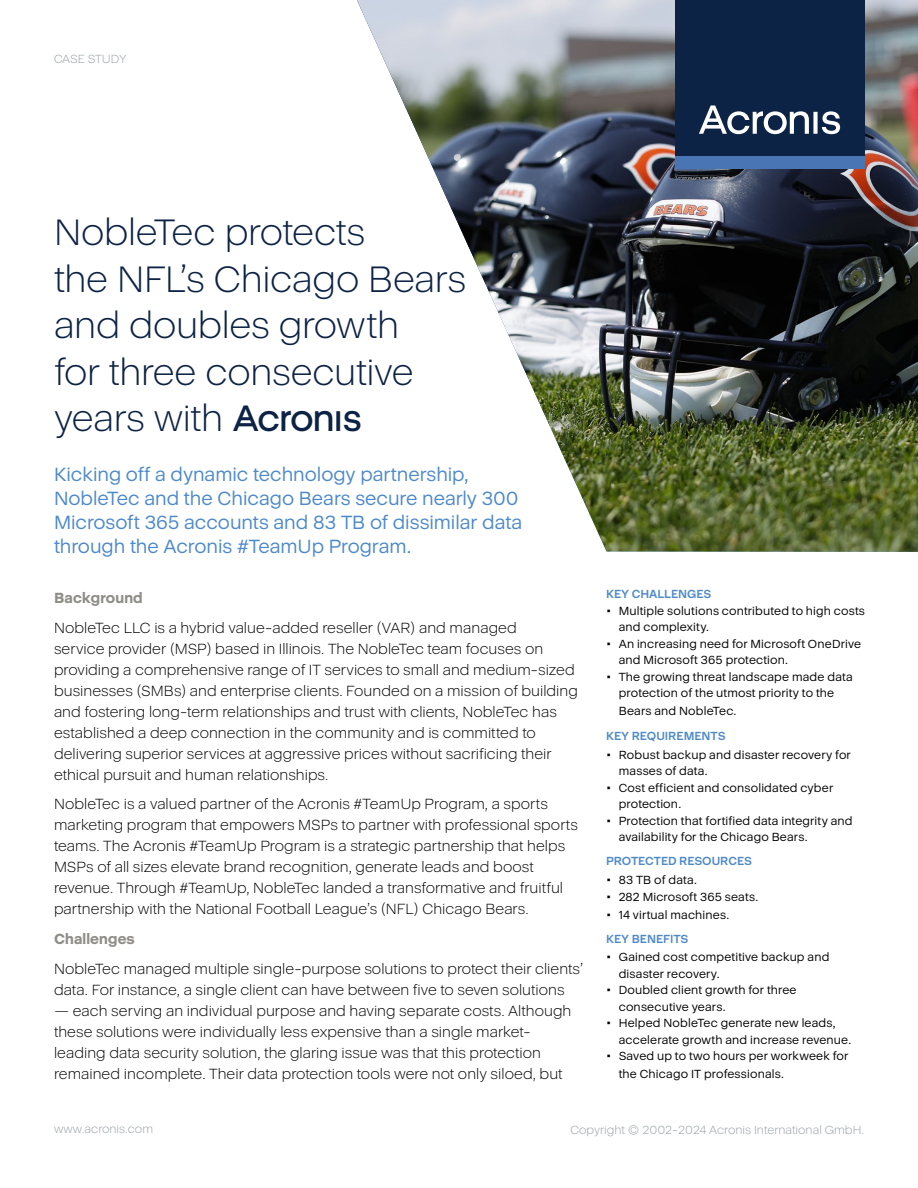
<style>
.page{position:relative;width:918px;height:1188px;background:#fff}
.page>*{position:absolute;margin:0;border:0;box-sizing:border-box;transform-origin:0 0}
.t1{font:300 37.5px/46.5px "Acronis Cyber";letter-spacing:-.01em;color:#0d2345}
.t2{font:19.5px/24px "Acronis Cyber";letter-spacing:-.005em;color:#4e8ac9}
.t3{font:300 15px/21px "Acronis Cyber";color:#000}
.t4{font:800 15px "Acronis Cyber";letter-spacing:.01em;color:#8f8e87}
.t5{font:12px/16.5px "Acronis Cyber";letter-spacing:.015em;color:#000}
.t6{font:300 12px "Acronis Cyber";color:#97a0a4}
.t7{font:700 12px "Acronis Cyber";letter-spacing:-.005em;color:#4e8ac9}
</style>
<div class="page">
<img style="left:357px;top:0;width:561px;height:552px">
<div style="left:675px;top:0;width:189px;height:156px;background:#0d2345"></div>
<div style="left:675px;top:156px;width:189px;height:13px;background:#4975b4"></div>
<svg style="left:699px;top:105px;width:141px;height:29px"></svg>
<p class="t6" style="left:54px;top:52px;width:74px">CASE STUDY</p>
<h1 class="t1" style="left:54px;top:209px;width:414px">NobleTec protects<br>the NFL’s Chicago Bears and doubles growth<br>for three consecutive years with ጷ</h1>
<h2 class="t2" style="left:54px;top:463px;width:470px">Kicking off a dynamic technology partnership, NobleTec and the Chicago Bears secure nearly 300<br>Microsoft 365 accounts and 83 TB of dissimilar data through the Acronis #TeamUp Program.</h2>
<p class="t4" style="left:54px;top:589px;width:90px">Background</p>
<p class="t3" style="left:54px;top:617px;width:525px">NobleTec LLC is a hybrid value-added reseller (VAR) and managed<br>service provider (MSP) based in Illinois. The NobleTec team focuses on providing a comprehensive range of IT services to small and medium-sized businesses (SMBs) and enterprise clients. Founded on a mission of building and fostering long-term relationships and trust with clients, NobleTec has established a deep connection in the community and is committed to delivering superior services at aggressive prices without sacrificing their ethical pursuit and human relationships.</p>
<p class="t3" style="left:54px;top:793px;width:525px">NobleTec is a valued partner of the Acronis #TeamUp Program, a sports marketing program that empowers MSPs to partner with professional sports teams. The Acronis #TeamUp Program is a strategic partnership that helps MSPs of all sizes elevate brand recognition, generate leads and boost revenue. Through #TeamUp, NobleTec landed a transformative and fruitful partnership with the National Football League’s (NFL) Chicago Bears.</p>
<p class="t4" style="left:54px;top:930px;width:82px">Challenges</p>
<p class="t3" style="left:54px;top:958px;width:531px">NobleTec managed multiple single-purpose solutions to protect their clients’ data. For instance, a single client can have between five to seven solutions</p>
<p class="t3" style="left:54px;top:1000px;width:519px">— each serving an individual purpose and having separate costs. Although these solutions were individually less expensive than a single market&shy;leading data security solution, the glaring issue was that this protection remained incomplete. Their data protection tools were not only siloed, but</p>
<p class="t7" style="left:606px;top:587px;width:107px">KEY CHALLENGES</p>
<p class="t5" style="left:619px;top:603px;width:248px;text-indent:-13px">• Multiple solutions contributed to high costs and complexity.</p>
<p class="t5" style="left:619px;top:636px;width:244px;text-indent:-13px">• An increasing need for Microsoft OneDrive and Microsoft 365 protection.</p>
<p class="t5" style="left:606px;top:669px;width:248px;text-align:center">• The growing threat landscape made data protection of the utmost priority to the</p>
<p class="t5" style="left:619px;top:703px;width:119px">Bears and NobleTec.</p>
<p class="t7" style="left:606px;top:728px;width:121px">KEY REQUIREMENTS</p>
<p class="t5" style="left:619px;top:746px;width:234px;text-indent:-13px">• Robust backup and disaster recovery for masses of data.</p>
<p class="t5" style="left:619px;top:779px;width:216px;text-indent:-13px">• Cost efficient and consolidated cyber protection.</p>
<p class="t5" style="left:619px;top:812px;width:235px;text-indent:-13px">• Protection that fortified data integrity and availability for the Chicago Bears.</p>
<p class="t7" style="left:606px;top:854px;width:148px">PROTECTED RESOURCES</p>
<p class="t5" style="left:606px;top:872px;width:92px">• 83 TB of data.</p>
<p class="t5" style="left:606px;top:888px;width:154px">• 282 Microsoft 365 seats.</p>
<p class="t5" style="left:606px;top:906px;width:125px">• 14 virtual machines.</p>
<p class="t7" style="left:606px;top:931px;width:84px">KEY BENEFITS</p>
<p class="t5" style="left:619px;top:949px;width:212px;text-indent:-13px">• Gained cost competitive backup and disaster recovery.</p>
<p class="t5" style="left:619px;top:982px;width:179px;text-indent:-13px">• Doubled client growth for three consecutive years.</p>
<p class="t5" style="left:619px;top:1015px;width:234px;text-indent:-13px">• Helped NobleTec generate new leads, accelerate growth and increase revenue.</p>
<p class="t5" style="left:619px;top:1047px;width:231px;line-height:18px;text-indent:-13px">• Saved up to two hours per workweek for the Chicago IT professionals.</p>
<p class="t6" style="left:54px;top:1121px;width:101px">www.acronis.com</p>
<p class="t6" style="left:571px;top:1123px;width:295px">Copyright © 2002-2024 Acronis International GmbH.</p>
</div>
